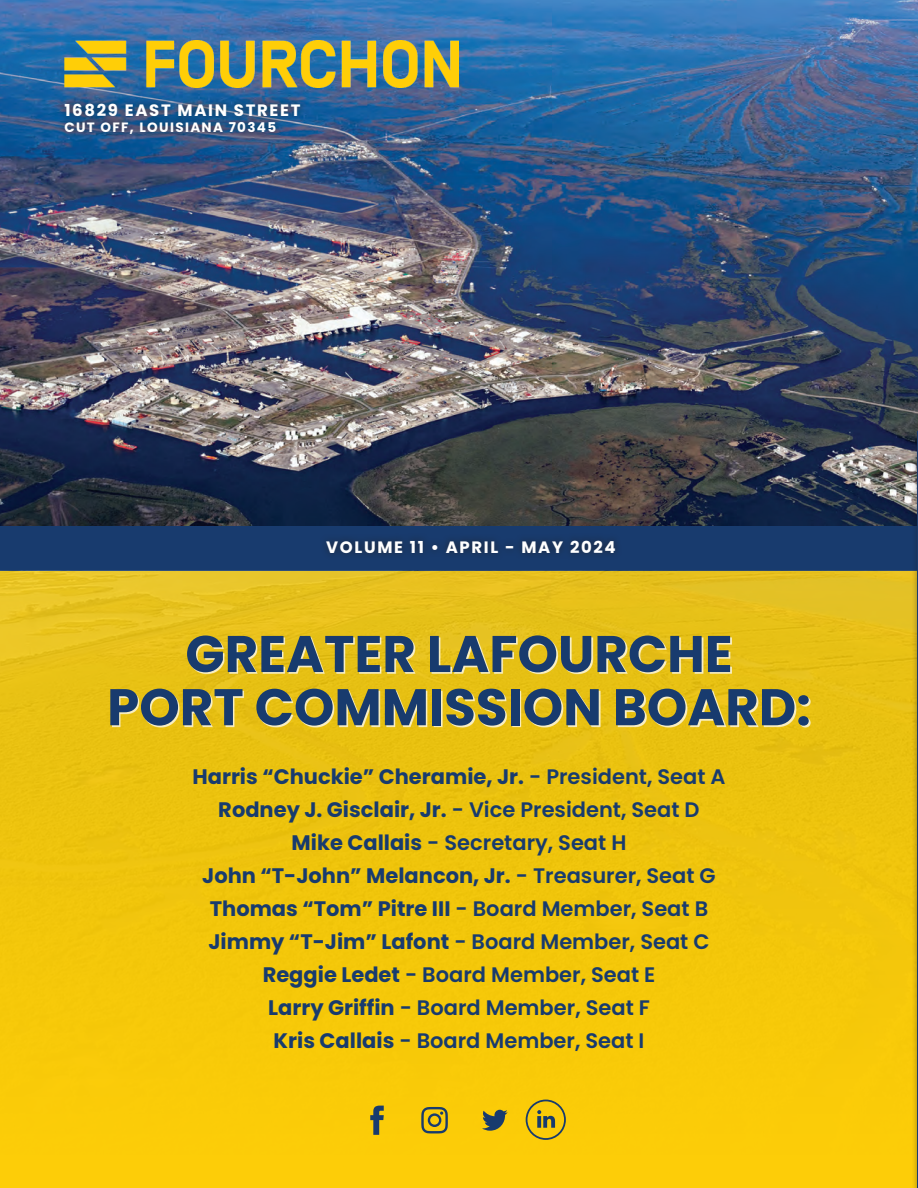
<style>
.page{position:relative;width:918px;height:1188px;background:#fff}
.page>*{position:absolute;margin:0;border:0;box-sizing:border-box;transform-origin:0 0}
.t1{font:700 51.45px/53.2px "Poppins";color:#183b6e;text-align:center}
.t2{font:700 21px "Poppins";color:#183b6e}
.t3{font:600 21px "Poppins";color:#183b6e}
.t4{font:700 16.5px "Poppins";letter-spacing:.1em;color:#fff}
.t5{font:700 13.5px "Poppins";letter-spacing:.1em;color:#fff}
.s1{font-weight:600}
.s2{font-weight:700}
</style>
<div class="page">
<div style="left:0;top:526px;width:918px;height:44px;background:#183b6e"></div>
<div style="left:319px;top:533px;width:304px;height:28px;background:#231f20;opacity:.75"></div>
<img style="left:0;top:570px;width:911px;height:618px">
<img style="left:0;top:0;width:918px;height:526px">
<div style="left:911px;top:425px;width:7px;height:763px;background:#231f20;opacity:.75"></div>
<hr style="left:917px;top:432px;width:1px;height:756px;background:#183b6e">
<svg style="left:482px;top:1110px;width:26px;height:21px"></svg>
<svg style="left:370px;top:1106px;width:14px;height:29px"></svg>
<svg style="left:421px;top:1107px;width:27px;height:26px"></svg>
<svg style="left:526px;top:1100px;width:40px;height:40px"></svg>
<div style="left:57px;top:96px;width:250px;height:45px;background:#231f20;opacity:.75"></div>
<div style="left:112px;top:637px;width:698px;height:90px;background:#fff;opacity:.75"></div>
<p class="t4" style="left:64px;top:100px;width:237px">16829 EAST MAIN STREET</p>
<p class="t5" style="left:64px;top:119px;width:213px">CUT OFF, LOUISIANA 70345</p>
<p class="t4" style="left:326px;top:538px;width:291px">VOLUME 11 • APRIL - MAY 2024</p>
<p class="t1" style="left:107px;top:628px;width:705px">GREATER LAFOURCHE<br>PORT COMMISSION BOARD:</p>
<p class="t2" style="left:192px;top:765px;width:535px">Harris “Chuckie” Cheramie, Jr. <span class="s1">- President, Seat A</span></p>
<p class="t2" style="left:218px;top:797px;width:483px">Rodney J. Gisclair, Jr. <span class="s1">- Vice President, Seat D</span></p>
<p class="t3" style="left:292px;top:830px;width:336px"><span class="s2">Mike Callais</span> - Secretary, Seat H</p>
<p class="t2" style="left:202px;top:863px;width:515px">John “T-John” Melancon, Jr. <span class="s1">- Treasurer, Seat G</span></p>
<p class="t2" style="left:210px;top:896px;width:500px">Thomas “Tom” Pitre III <span class="s1">- Board Member, Seat B</span></p>
<p class="t2" style="left:208px;top:929px;width:503px">Jimmy “T-Jim” Lafont <span class="s1">- Board Member, Seat C</span></p>
<p class="t3" style="left:263px;top:962px;width:394px"><span class="s2">Reggie Ledet</span> - Board Member, Seat E</p>
<p class="t3" style="left:268px;top:995px;width:383px"><span class="s2">Larry Griffin</span> - Board Member, Seat F</p>
<p class="t3" style="left:274px;top:1028px;width:372px"><span class="s2">Kris Callais</span> - Board Member, Seat I</p>
</div>
